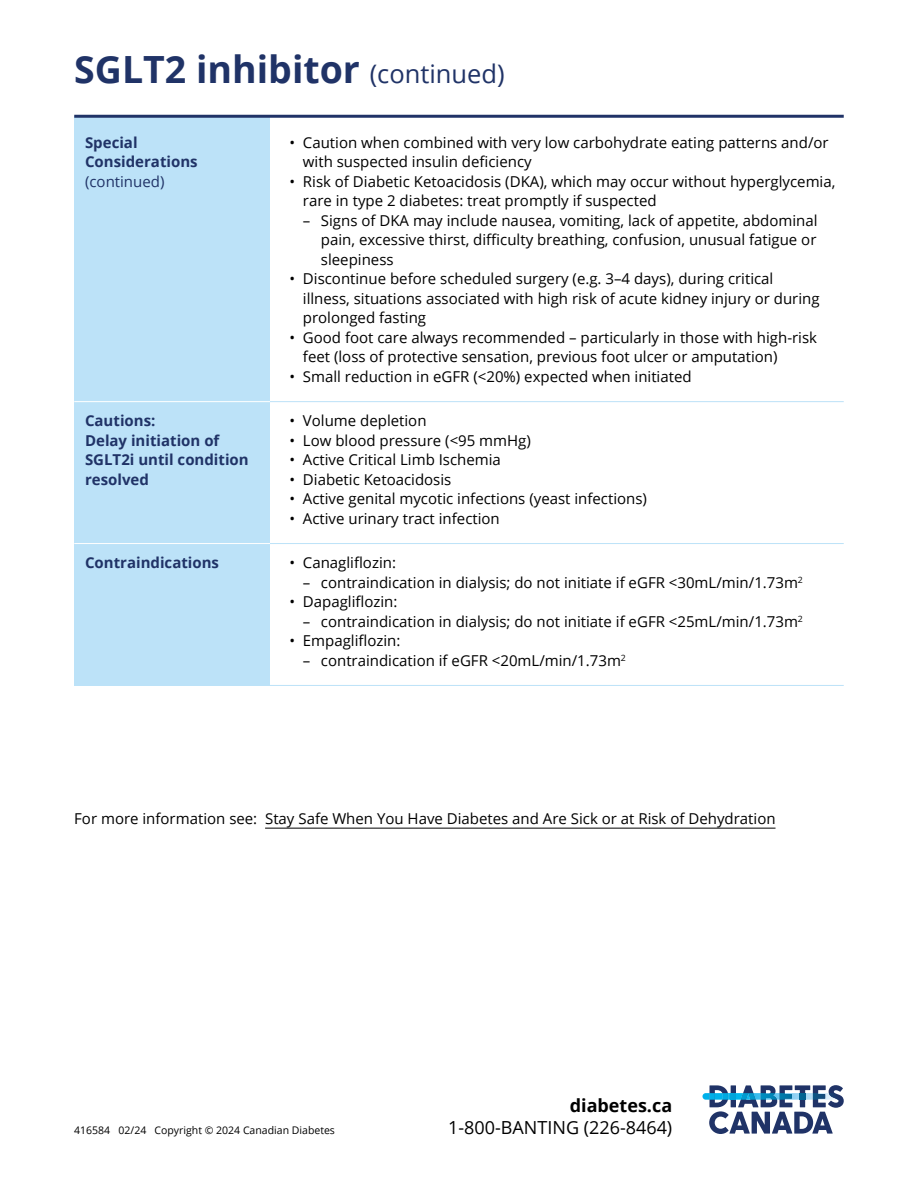
<style>
.page{position:relative;width:918px;height:1188px;background:#fff}
.page>*{position:absolute;margin:0;border:0;box-sizing:border-box;transform-origin:0 0}
.t1{font:700 37.5px "Open Sans";color:#203367}
.t2{font:18px "Open Sans";color:#000}
.t3{font:700 18px "Open Sans";color:#000}
.t4{font:15px/19.5px "Open Sans";color:#000}
.t5{font:700 15px/19.5px "Open Sans";color:#203367}
.t6{font:10.5px "Open Sans";color:#000}
.s1{font-weight:400;font-size:25.5px}
.s2{font-weight:400}
</style>
<div class="page">
<hr style="left:262px;top:401px;width:582px;height:1px;background:#bce2f8">
<hr style="left:262px;top:543px;width:582px;height:1px;background:#bce2f8">
<div style="left:74px;top:117px;width:196px;height:569px;background:#bce2f8"></div>
<hr style="left:74px;top:401px;width:196px;height:1px;background:#fff">
<hr style="left:74px;top:543px;width:196px;height:1px;background:#fff">
<hr style="left:265px;top:828px;width:511px;height:1px;background:#000">
<hr style="left:262px;top:685px;width:582px;height:1px;background:#bce2f8">
<hr style="left:74px;top:115px;width:770px;height:3px;background:#203367">
<img style="left:703px;top:1093px;width:6px;height:7px">
<svg style="left:709px;top:1085px;width:135px;height:49px"></svg>
<h1 class="t1" style="left:74px;top:43px;width:432px">SGLT2 inhibitor <span class="s1">(continued)</span></h1>
<p class="t5" style="left:85px;top:132px;width:114px">Special<br>Considerations <span class="s2">(continued)</span></p>
<p class="t5" style="left:85px;top:411px;width:165px">Cautions:<br>Delay initiation of<br>SGLT2i until condition resolved</p>
<p class="t5" style="left:85px;top:552px;width:136px">Contraindications</p>
<p class="t4" style="left:303px;top:132px;width:527px;text-indent:-14px">• Caution when combined with very low carbohydrate eating patterns and/or with suspected insulin deficiency</p>
<p class="t4" style="left:303px;top:171px;width:534px;text-indent:-14px">• Risk of Diabetic Ketoacidosis (DKA), which may occur without hyperglycemia, rare in type 2 diabetes: treat promptly if suspected</p>
<p class="t4" style="left:321px;top:210px;width:498px;text-align:justify;text-indent:-18px">– Signs of DKA may include nausea, vomiting, lack of appetite, abdominal pain, excessive thirst, difficulty breathing, confusion, unusual fatigue or sleepiness</p>
<p class="t4" style="left:303px;top:269px;width:518px;text-indent:-14px">• Discontinue before scheduled surgery (e.g. 3–4 days), during critical illness, situations associated with high risk of acute kidney injury or during prolonged fasting</p>
<p class="t4" style="left:303px;top:327px;width:516px;text-indent:-14px">• Good foot care always recommended – particularly in those with high-risk feet (loss of protective sensation, previous foot ulcer or amputation)</p>
<p class="t4" style="left:289px;top:366px;width:404px">• Small reduction in eGFR (&lt;20%) expected when initiated</p>
<p class="t4" style="left:289px;top:411px;width:139px">• Volume depletion</p>
<p class="t4" style="left:289px;top:430px;width:243px">• Low blood pressure (&lt;95 mmHg)</p>
<p class="t4" style="left:289px;top:450px;width:213px">• Active Critical Limb Ischemia</p>
<p class="t4" style="left:289px;top:469px;width:163px">• Diabetic Ketoacidosis</p>
<p class="t4" style="left:289px;top:489px;width:359px">• Active genital mycotic infections (yeast infections)</p>
<p class="t4" style="left:289px;top:508px;width:212px">• Active urinary tract infection</p>
<p class="t4" style="left:289px;top:552px;width:108px">• Canagliflozin:</p>
<p class="t4" style="left:303px;top:572px;width:502px">– contraindication in dialysis; do not initiate if eGFR &lt;30mL/min/1.73m<sup>2</sup></p>
<p class="t4" style="left:289px;top:591px;width:110px">• Dapagliflozin:</p>
<p class="t4" style="left:303px;top:611px;width:502px">– contraindication in dialysis; do not initiate if eGFR &lt;25mL/min/1.73m<sup>2</sup></p>
<p class="t4" style="left:289px;top:630px;width:113px">• Empagliflozin:</p>
<p class="t4" style="left:303px;top:650px;width:325px">– contraindication if eGFR &lt;20mL/min/1.73m<sup>2</sup></p>
<p class="t4" style="left:74px;top:808px;width:703px">For more information see: Stay Safe When You Have Diabetes and Are Sick or at Risk of Dehydration</p>
<p class="t3" style="left:570px;top:1093px;width:104px">diabetes.ca</p>
<p class="t6" style="left:74px;top:1123px;width:262px">416584 02/24 Copyright © 2024 Canadian Diabetes</p>
<p class="t2" style="left:448px;top:1115px;width:226px">1-800-BANTING (226-8464)</p>
</div>
